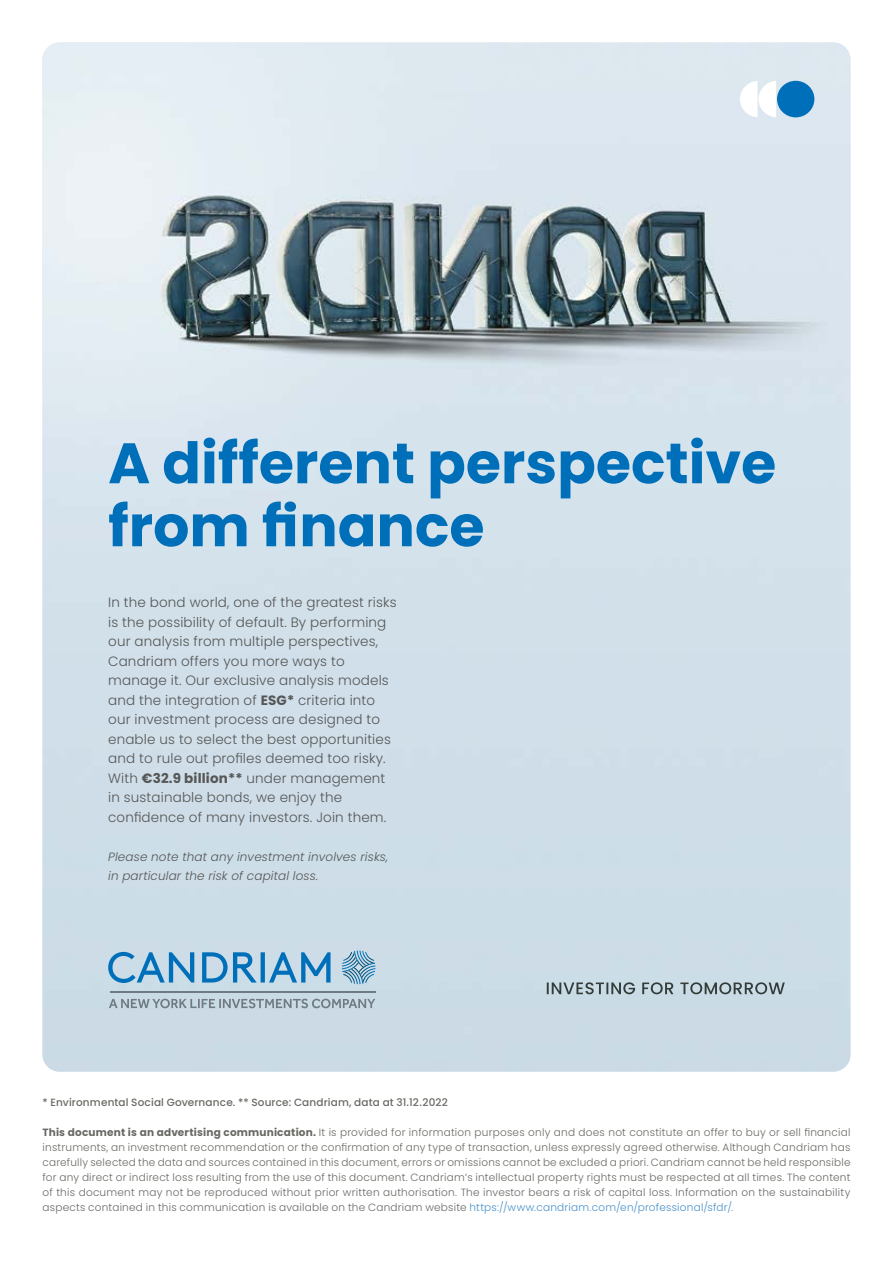
<style>
.page{position:relative;width:893px;height:1263px;background:#fff}
.page>*{position:absolute;margin:0;border:0;box-sizing:border-box;transform-origin:0 0}
.t1{font:700 57px/63px "Poppins";color:#006fb9}
.t2{font:300 13.5px/19.5px "Poppins";letter-spacing:.01em;color:#555756}
.t3{font:italic 300 12px/19.5px "Poppins";letter-spacing:.01em;color:#555756}
.t4{font:300 10.5px/15px "Poppins";letter-spacing:.02em;color:#696964;text-align:justify}
.t5{font:500 10.5px "Poppins";letter-spacing:.015em;color:#696964}
.s1{font-weight:700}
.s2{color:#4991cb}
</style>
<div class="page">
<img style="left:43px;top:43px;width:807px;height:1028px">
<svg style="left:740px;top:81px;width:36px;height:36px"></svg>
<div style="left:777px;top:81px;width:37px;height:36px;background:#006fb9;border-radius:50%"></div>
<svg style="left:342px;top:950px;width:33px;height:34px"></svg>
<svg style="left:109px;top:999px;width:266px;height:9px;background:#a3b2bb"></svg>
<hr style="left:110px;top:991px;width:266px;height:2px;background:#707a83">
<svg style="left:108px;top:952px;width:223px;height:31px;background:#83b5d6"></svg>
<svg style="left:547px;top:982px;width:238px;height:12px;background:#94a3a9"></svg>
<h1 class="t1" style="left:108px;top:432px;width:669px">A different perspective from finance</h1>
<p class="t2" style="left:108px;top:593px;width:290px">In the bond world, one of the greatest risks is the possibility of default. By performing our analysis from multiple perspectives, Candriam offers you more ways to manage it. Our exclusive analysis models and the integration of <span class="s1">ESG*</span> criteria into our investment process are designed to enable us to select the best opportunities and to rule out profiles deemed too risky.<br>With <span class="s1">€32.9 billion**</span> under management in sustainable bonds, we enjoy the confidence of many investors. Join them.</p>
<p class="t3" style="left:108px;top:847px;width:281px">Please note that any investment involves risks, in particular the risk of capital loss.</p>
<p class="t5" style="left:43px;top:1096px;width:407px">* Environmental Social Governance. ** Source: Candriam, data at 31.12.2022</p>
<p class="t4" style="left:43px;top:1125px;width:809px"><span class="s1">This document is an advertising communication.</span> It is provided for information purposes only and does not constitute an offer to buy or sell financial instruments, an investment recommendation or the confirmation of any type of transaction, unless expressly agreed otherwise. Although Candriam has carefully selected the data and sources contained in this document, errors or omissions cannot be excluded a priori. Candriam cannot be held responsible for any direct or indirect loss resulting from the use of this document. Candriam‘s intellectual property rights must be respected at all times. The content of this document may not be reproduced without prior written authorisation. The investor bears a risk of capital loss. Information on the sustainability aspects contained in this communication is available on the Candriam website <span class="s2">https://www.candriam.com/en/professional/sfdr/.</span></p>
</div>
